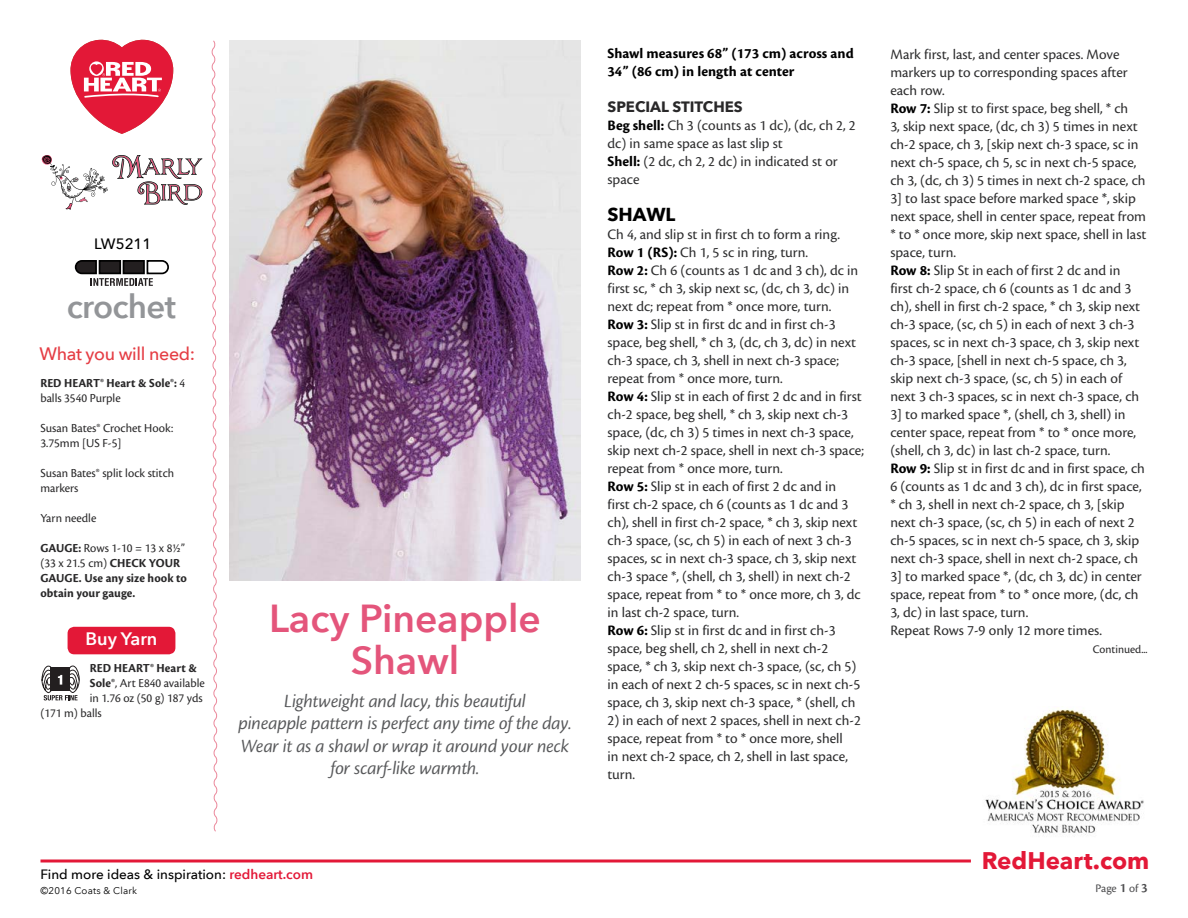
<style>
.page{position:relative;width:1188px;height:918px;background:#fff}
.page>*{position:absolute;margin:0;border:0;box-sizing:border-box;transform-origin:0 0}
.t1{font:600 39px/42px "Avenir Next LT Pro";color:#e4557b;text-align:center}
.t2{font:600 33px "Avenir Next LT Pro";letter-spacing:-.02em;color:#939598}
.t3{font:700 24px "Avenir Next LT Pro";color:#e31837}
.t4{font:19.5px/22.5px "Cronos Pro Disp It";letter-spacing:-.005em;color:#58595b;text-align:center}
.t5{font:700 18.75px "Avenir Next LT Pro";color:#000}
.t6{font:500 18px "Avenir Next LT Pro";letter-spacing:-.02em;color:#e53d44}
.t7{font:600 18px "Avenir Next LT Pro";color:#fff}
.t8{font:15px/18px "Cronos Pro";color:#2e2e2f}
.t9{font:700 15px/18px "Cronos Pro";color:#000}
.t10{font:700 15px "Avenir Next LT Pro";color:#292829}
.t11{font:500 15px "Avenir Next LT Pro";color:#000}
.t12{font:500 13.5px "Avenir Next LT Pro";color:#000}
.t13{font:700 12.75px/15px "Cronos Pro";letter-spacing:.005em;color:#292829}
.t14{font:12.75px/15px "Cronos Pro";color:#292829}
.t15{font:12px "Cronos Pro";color:#292829}
.t16{font:12px "Cronos Pro";color:#4d4d4f}
.t17{font:9.75px "Avenir Next LT Pro";letter-spacing:.02em;color:#000}
.s1{font-weight:400}
.s2{font-weight:700}
.s3{font-weight:600;color:#e31837}
.s4{font-weight:700;color:#000}
.s5{font-family:"Cronos Pro Semibold Subh";font-size:13.5px}
</style>
<div class="page">
<hr style="left:40px;top:860px;width:931px;height:2px;background:#e31837">
<svg style="left:75px;top:260px;width:94px;height:26px"></svg>
<svg style="left:211px;top:40px;width:7px;height:792px"></svg>
<div style="left:68px;top:627px;width:107px;height:27px;background:#e31837;border-radius:7px"></div>
<svg style="left:41px;top:666px;width:39px;height:34px"></svg>
<img style="left:230px;top:40px;width:350px;height:540px">
<img style="left:985px;top:708px;width:159px;height:127px">
<svg style="left:71px;top:40px;width:102px;height:94px"></svg>
<svg style="left:41px;top:155px;width:161px;height:55px"></svg>
<p class="t11" style="left:94px;top:235px;width:59px">LW5211</p>
<h2 class="t2" style="left:67px;top:287px;width:111px">crochet</h2>
<p class="t6" style="left:40px;top:342px;width:157px">What you will need:</p>
<p class="t13" style="left:40px;top:376px;width:146px">RED HEART® Heart &amp; Sole®: <span class="s1">4 balls 3540 Purple</span></p>
<p class="t14" style="left:40px;top:421px;width:135px">Susan Bates® Crochet Hook:<br>3.75mm [US F-5]</p>
<p class="t14" style="left:40px;top:466px;width:135px">Susan Bates® split lock stitch markers</p>
<p class="t14" style="left:40px;top:511px;width:58px">Yarn needle</p>
<p class="t13" style="left:40px;top:541px;width:148px">GAUGE: <span class="s1">Rows 1-10 = 13 x 8½” (33 x 21.5 cm)</span> CHECK YOUR<br>GAUGE. Use any size hook to obtain your gauge.</p>
<p class="t7" style="left:86px;top:628px;width:73px">Buy Yarn</p>
<p class="t13" style="left:90px;top:661px;width:109px">RED HEART® Heart &amp;</p>
<p class="t14" style="left:90px;top:676px;width:117px"><span class="s2">Sole®</span>, Art E840 available</p>
<p class="t14" style="left:90px;top:691px;width:114px">in 1.76 oz (50 g) 187 yds</p>
<p class="t14" style="left:40px;top:706px;width:63px">(171 m) balls</p>
<h1 class="t1" style="left:269px;top:597px;width:273px">Lacy Pineapple<br>Shawl</h1>
<h3 class="t4" style="left:239px;top:690px;width:335px">Lightweight and lacy, this beautiful<br>pineapple pattern is perfect any time of the day.<br>Wear it as a shawl or wrap it around your neck for scarf-like warmth.</h3>
<p class="t12" style="left:40px;top:866px;width:274px">Find more ideas &amp; inspiration: <span class="s3">redheart.com</span></p>
<p class="t17" style="left:40px;top:885px;width:98px">©2016 Coats &amp; Clark</p>
<p class="t9" style="left:608px;top:45px;width:248px">Shawl measures 68” (173 cm) across and<br>34” (86 cm) in length at center</p>
<p class="t10" style="left:608px;top:98px;width:137px">SPECIAL STITCHES</p>
<p class="t8" style="left:608px;top:117px;width:250px"><span class="s4">Beg shell:</span> Ch 3 (counts as 1 dc), (dc, ch 2, 2 dc) in same space as last slip st<br><span class="s4">Shell:</span> (2 dc, ch 2, 2 dc) in indicated st or space</p>
<p class="t5" style="left:608px;top:202px;width:69px">SHAWL</p>
<p class="t8" style="left:608px;top:225px;width:258px">Ch 4, and slip st in first ch to form a ring.<br><span class="s4">Row 1 (RS):</span> Ch 1, 5 sc in ring, turn.<br><span class="s4">Row 2:</span> Ch 6 (counts as 1 dc and 3 ch), dc in first sc, * ch 3, skip next sc, (dc, ch 3, dc) in next dc; repeat from * once more, turn.<br><span class="s4">Row 3:</span> Slip st in first dc and in first ch-3 space, beg shell, * ch 3, (dc, ch 3, dc) in next ch-3 space, ch 3, shell in next ch-3 space; repeat from * once more, turn.<br><span class="s4">Row 4:</span> Slip st in each of first 2 dc and in first ch-2 space, beg shell, * ch 3, skip next ch-3 space, (dc, ch 3) 5 times in next ch-3 space, skip next ch-2 space, shell in next ch-3 space; repeat from * once more, turn.<br><span class="s4">Row 5:</span> Slip st in each of first 2 dc and in<br>first ch-2 space, ch 6 (counts as 1 dc and 3 ch), shell in first ch-2 space, * ch 3, skip next ch-3 space, (sc, ch 5) in each of next 3 ch-3 spaces, sc in next ch-3 space, ch 3, skip next ch-3 space *, (shell, ch 3, shell) in next ch-2 space, repeat from * to * once more, ch 3, dc in last ch-2 space, turn.<br><span class="s4">Row 6:</span> Slip st in first dc and in first ch-3 space, beg shell, ch 2, shell in next ch-2 space, * ch 3, skip next ch-3 space, (sc, ch 5) in each of next 2 ch-5 spaces, sc in next ch-5 space, ch 3, skip next ch-3 space, * (shell, ch</p>
<p class="t8" style="left:608px;top:711px;width:255px">2) in each of next 2 spaces, shell in next ch-2 space, repeat from * to * once more, shell<br>in next ch-2 space, ch 2, shell in last space, turn.</p>
<p class="t8" style="left:890px;top:45px;width:258px">Mark first, last, and center spaces. Move markers up to corresponding spaces after each row.<br><span class="s4">Row 7:</span> Slip st to first space, beg shell, * ch<br>3, skip next space, (dc, ch 3) 5 times in next ch-2 space, ch 3, [skip next ch-3 space, sc in next ch-5 space, ch 5, sc in next ch-5 space, ch 3, (dc, ch 3) 5 times in next ch-2 space, ch 3] to last space before marked space *, skip next space, shell in center space, repeat from * to * once more, skip next space, shell in last space, turn.<br><span class="s4">Row 8:</span> Slip St in each of first 2 dc and in first ch-2 space, ch 6 (counts as 1 dc and 3 ch), shell in first ch-2 space, * ch 3, skip next ch-3 space, (sc, ch 5) in each of next 3 ch-3 spaces, sc in next ch-3 space, ch 3, skip next ch-3 space, [shell in next ch-5 space, ch 3, skip next ch-3 space, (sc, ch 5) in each of next 3 ch-3 spaces, sc in next ch-3 space, ch 3] to marked space *, (shell, ch 3, shell) in center space, repeat from * to * once more, (shell, ch 3, dc) in last ch-2 space, turn.<br><span class="s4">Row 9:</span> Slip st in first dc and in first space, ch 6 (counts as 1 dc and 3 ch), dc in first space, * ch 3, shell in next ch-2 space, ch 3, [skip next ch-3 space, (sc, ch 5) in each of next 2 ch-5 spaces, sc in next ch-5 space, ch 3, skip next ch-3 space, shell in next ch-2 space, ch 3] to marked space *, (dc, ch 3, dc) in center space, repeat from * to * once more, (dc, ch 3, dc) in last space, turn.<br>Repeat Rows 7-9 only 12 more times.</p>
<p class="t15" style="left:1093px;top:642px;width:56px">Continued...</p>
<h3 class="t3" style="left:982px;top:846px;width:169px">RedHeart.com</h3>
<p class="t16" style="left:1095px;top:881px;width:54px">Page <span class="s5">1</span> of <span class="s5">3</span></p>
</div>
